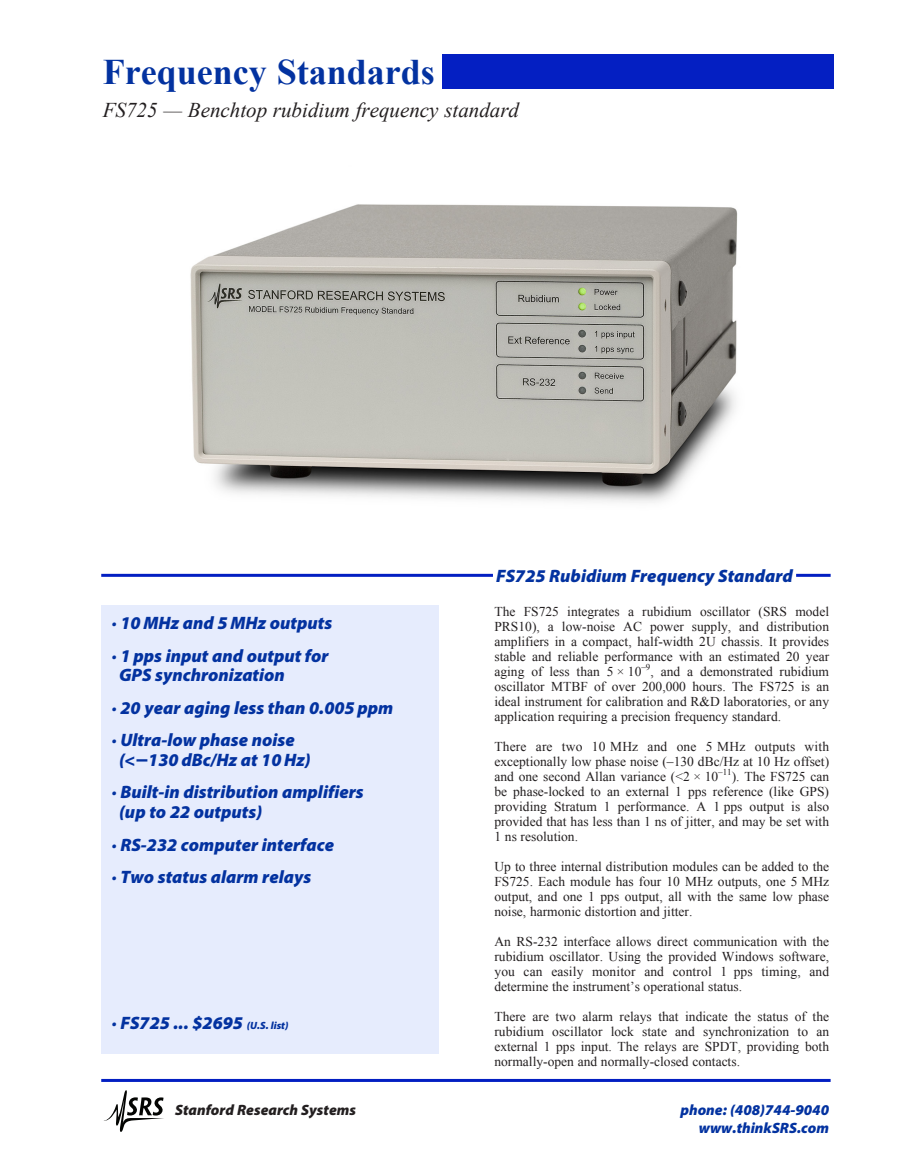
<style>
.page{position:relative;width:905px;height:1175px;background:#fff}
.page>*{position:absolute;margin:0;border:0;box-sizing:border-box;transform-origin:0 0}
.t1{font:700 36px "Times New Roman";color:#0332a0}
.t2{font:italic 21px "Times New Roman";color:#231f20}
.t3{font:italic 900 18px "Myriad Pro";color:#0332a0}
.t4{font:italic 900 15px/18px "Myriad Pro";color:#0332a0;text-align:right}
.t5{font:italic 900 15px "Myriad Pro";color:#231f20}
.body_text{font:13.5px/15px "Times New Roman";color:#231f20;text-align:justify}
.s1{font-size:21px}
.s2{font-size:10.5px}
</style>
<div class="page">
<hr style="left:101px;top:1078px;width:729px;height:3px;background:#031fc2">
<svg style="left:104px;top:1090px;width:60px;height:41px"></svg>
<div style="left:101px;top:605px;width:338px;height:448px;background:#e6ecfd"></div>
<hr style="left:101px;top:574px;width:392px;height:3px;background:#031fc2">
<hr style="left:796px;top:574px;width:34px;height:3px;background:#031fc2">
<div style="left:442px;top:54px;width:391px;height:35px;background:#041fc2"></div>
<img style="left:190px;top:204px;width:548px;height:299px">
<p class="t1" style="left:103px;top:47px;width:333px">Frequency Standards</p>
<p class="t2" style="left:103px;top:95px;width:418px">FS725 — Benchtop rubidium frequency standard</p>
<p class="t3" style="left:112px;top:613px;width:222px">· 10 MHz and 5 MHz outputs</p>
<p class="t3" style="left:112px;top:645px;width:218px">· 1 pps input and output for</p>
<p class="t3" style="left:119px;top:665px;width:167px">GPS synchronization</p>
<p class="t3" style="left:112px;top:697px;width:283px">· 20 year aging less than 0.005 ppm</p>
<p class="t3" style="left:112px;top:730px;width:184px">· Ultra-low phase noise</p>
<p class="t3" style="left:119px;top:750px;width:193px">(&lt;<span class="s1">−</span>130 dBc/Hz at 10Hz)</p>
<p class="t3" style="left:112px;top:782px;width:253px">· Built-in distribution amplifiers</p>
<p class="t3" style="left:119px;top:802px;width:145px">(up to 22 outputs)</p>
<p class="t3" style="left:112px;top:834px;width:224px">· RS-232 computer interface</p>
<p class="t3" style="left:112px;top:867px;width:201px">· Two status alarm relays</p>
<p class="t3" style="left:112px;top:1012px;width:178px">· FS725 ... $2695 <span class="s2">(U.S. list)</span></p>
<p class="t5" style="left:175px;top:1101px;width:182px">Stanford Research Systems</p>
<p class="t3" style="left:496px;top:566px;width:298px">FS725 Rubidium Frequency Standard</p>
<p class="body_text" style="left:494px;top:603px;width:336px">The FS725 integrates a rubidium oscillator (SRS model PRS10), a low-noise AC power supply, and distribution amplifiers in a compact, half-width 2U chassis. It provides stable and reliable performance with an estimated 20 year aging of less than 5 × 10<sup>–9</sup>, and a demonstrated rubidium oscillator MTBF of over 200,000 hours. The FS725 is an ideal instrument for calibration and R&amp;D laboratories, or any application requiring a precision frequency standard.</p>
<p class="body_text" style="left:494px;top:738px;width:336px">There are two 10 MHz and one 5 MHz outputs with exceptionally low phase noise (–130 dBc/Hz at 10 Hz offset) and one second Allan variance (&lt;2 × 10<sup>–11</sup>). The FS725 can be phase-locked to an external 1 pps reference (like GPS) providing Stratum 1 performance. A 1 pps output is also provided that has less than 1 ns of jitter, and may be set with 1 ns resolution.</p>
<p class="body_text" style="left:494px;top:858px;width:336px">Up to three internal distribution modules can be added to the FS725. Each module has four 10 MHz outputs, one 5 MHz output, and one 1 pps output, all with the same low phase noise, harmonic distortion and jitter.</p>
<p class="body_text" style="left:494px;top:933px;width:336px">An RS-232 interface allows direct communication with the rubidium oscillator. Using the provided Windows software, you can easily monitor and control 1 pps timing, and determine the instrument’s operational status.</p>
<p class="body_text" style="left:494px;top:1008px;width:336px">There are two alarm relays that indicate the status of the rubidium oscillator lock state and synchronization to an external 1 pps input. The relays are SPDT, providing both normally-open and normally-closed contacts.</p>
<p class="t4" style="left:680px;top:1101px;width:150px">phone: (408)744-9040 www.thinkSRS.com</p>
</div>
